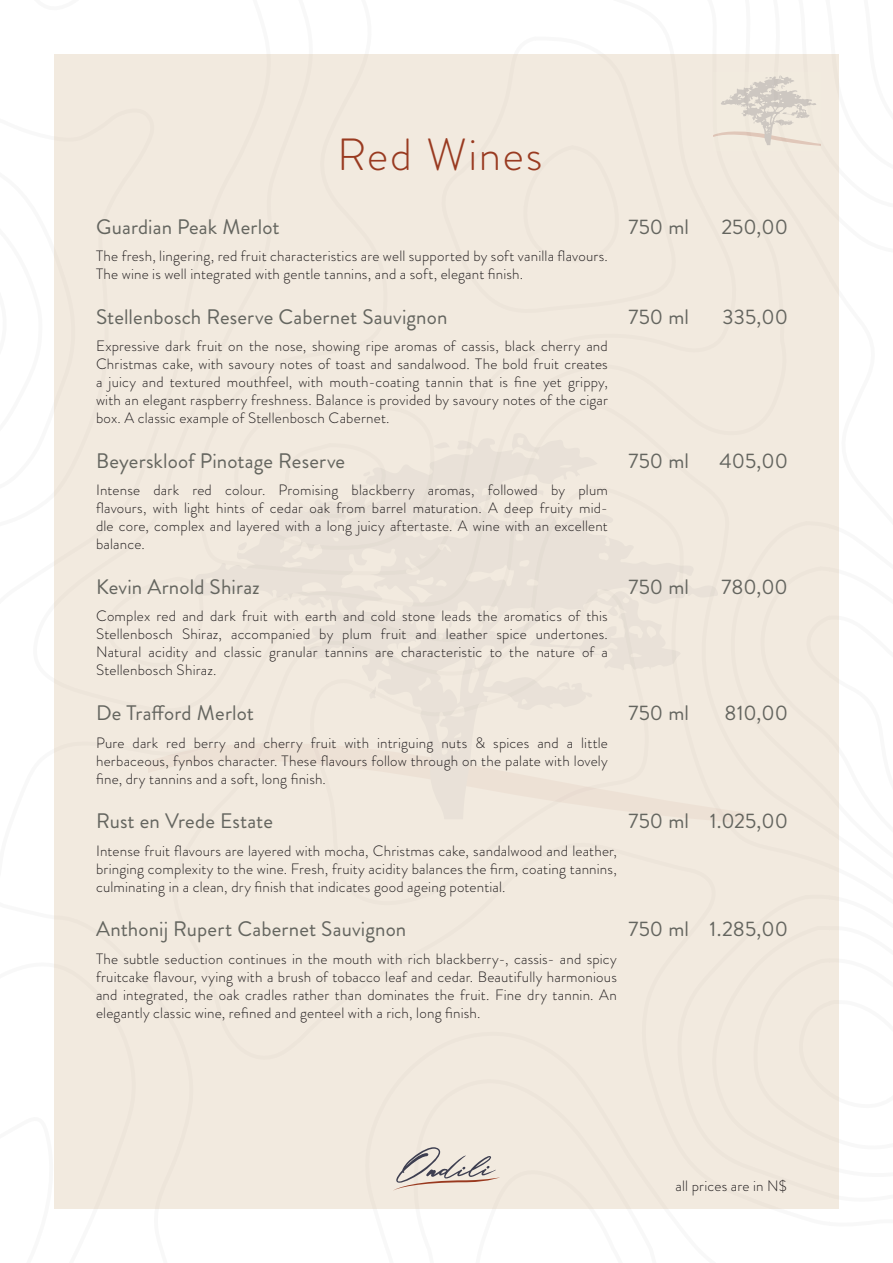
<style>
.page{position:relative;width:893px;height:1263px;background:#fff}
.page>*{position:absolute;margin:0;border:0;box-sizing:border-box;transform-origin:0 0}
.t1{font:300 45px "Brandon Grotesque";letter-spacing:.04em;color:#993a20}
.t2{font:21px "Brandon Grotesque";letter-spacing:.005em;color:#64655f}
.t3{font:300 15px/18px "Brandon Grotesque";letter-spacing:.01em;color:#231f20;text-align:justify}
</style>
<div class="page">
<div style="left:54px;top:54px;width:785px;height:1155px;background:#f2eadf"></div>
<svg style="left:714px;top:75px;width:107px;height:71px"></svg>
<svg style="left:187px;top:442px;width:531px;height:370px"></svg>
<svg style="left:520px;top:486px;width:26px;height:20px"></svg>
<svg style="left:434px;top:442px;width:16px;height:9px"></svg>
<svg style="left:368px;top:686px;width:10px;height:15px"></svg>
<svg style="left:236px;top:541px;width:11px;height:10px"></svg>
<svg style="left:503px;top:511px;width:9px;height:7px"></svg>
<svg style="left:363px;top:471px;width:7px;height:6px"></svg>
<svg style="left:282px;top:597px;width:6px;height:5px"></svg>
<svg style="left:513px;top:450px;width:17px;height:5px"></svg>
<svg style="left:448px;top:620px;width:4px;height:8px"></svg>
<svg style="left:455px;top:518px;width:8px;height:10px"></svg>
<svg style="left:393px;top:1147px;width:107px;height:44px"></svg>
<p class="t1" style="left:337px;top:124px;width:207px">Red Wines</p>
<p class="t2" style="left:96px;top:212px;width:185px">Guardian Peak Merlot</p>
<p class="t2" style="left:628px;top:212px;width:62px">750 ml</p>
<p class="t2" style="left:721px;top:212px;width:68px">250,00</p>
<p class="t3" style="left:96px;top:247px;width:513px">The fresh, lingering, red fruit characteristics are well supported by soft vanilla flavours.<br>The wine is well integrated with gentle tannins, and a soft, elegant finish.</p>
<p class="t2" style="left:96px;top:302px;width:353px">Stellenbosch Reserve Cabernet Sauvignon</p>
<p class="t2" style="left:628px;top:302px;width:62px">750 ml</p>
<p class="t2" style="left:723px;top:302px;width:67px">335,00</p>
<p class="t3" style="left:96px;top:337px;width:513px">Expressive dark fruit on the nose, showing ripe aromas of cassis, black cherry and Christmas cake, with savoury notes of toast and sandalwood. The bold fruit creates a juicy and textured mouthfeel, with mouth-coating tannin that is fine yet grippy, with an elegant raspberry freshness. Balance is provided by savoury notes of the cigar box. A classic example of Stellenbosch Cabernet.</p>
<p class="t2" style="left:96px;top:446px;width:251px">Beyerskloof Pinotage Reserve</p>
<p class="t2" style="left:628px;top:446px;width:62px">750 ml</p>
<p class="t2" style="left:719px;top:446px;width:70px">405,00</p>
<p class="t3" style="left:96px;top:481px;width:513px">Intense dark red colour. Promising blackberry aromas, followed by plum flavours, with light hints of cedar oak from barrel maturation. A deep fruity mid&shy;dle core, complex and layered with a long juicy aftertaste. A wine with an excellent balance.</p>
<p class="t2" style="left:96px;top:572px;width:165px">Kevin Arnold Shiraz</p>
<p class="t2" style="left:628px;top:572px;width:62px">750 ml</p>
<p class="t2" style="left:722px;top:572px;width:68px">780,00</p>
<p class="t3" style="left:96px;top:607px;width:513px">Complex red and dark fruit with earth and cold stone leads the aromatics of this Stellenbosch Shiraz, accompanied by plum fruit and leather spice undertones.<br>Natural acidity and classic granular tannins are characteristic to the nature of a Stellenbosch Shiraz.</p>
<p class="t2" style="left:96px;top:698px;width:159px">De Trafford Merlot</p>
<p class="t2" style="left:628px;top:698px;width:62px">750 ml</p>
<p class="t2" style="left:724px;top:698px;width:65px">810,00</p>
<p class="t3" style="left:96px;top:733px;width:513px">Pure dark red berry and cherry fruit with intriguing nuts &amp; spices and a little herbaceous, fynbos character. These flavours follow through on the palate with lovely fine, dry tannins and a soft, long finish.</p>
<p class="t2" style="left:96px;top:807px;width:178px">Rust en Vrede Estate</p>
<p class="t2" style="left:628px;top:807px;width:62px">750 ml</p>
<p class="t2" style="left:710px;top:807px;width:80px">1.025,00</p>
<p class="t3" style="left:96px;top:842px;width:522px">Intense fruit flavours are layered with mocha, Christmas cake, sandalwood and leather, bringing complexity to the wine. Fresh, fruity acidity balances the firm, coating tannins, culminating in a clean, dry finish that indicates good ageing potential.</p>
<p class="t2" style="left:96px;top:915px;width:312px">Anthonij Rupert Cabernet Sauvignon</p>
<p class="t2" style="left:628px;top:915px;width:62px">750 ml</p>
<p class="t2" style="left:710px;top:915px;width:80px">1.285,00</p>
<p class="t3" style="left:96px;top:950px;width:522px">The subtle seduction continues in the mouth with rich blackberry-, cassis- and spicy fruitcake flavour, vying with a brush of tobacco leaf and cedar. Beautifully harmonious and integrated, the oak cradles rather than dominates the fruit. Fine dry tannin. An elegantly classic wine, refined and genteel with a rich, long finish.</p>
<p class="t3" style="left:676px;top:1177px;width:113px">all prices are in N$</p>
</div>
